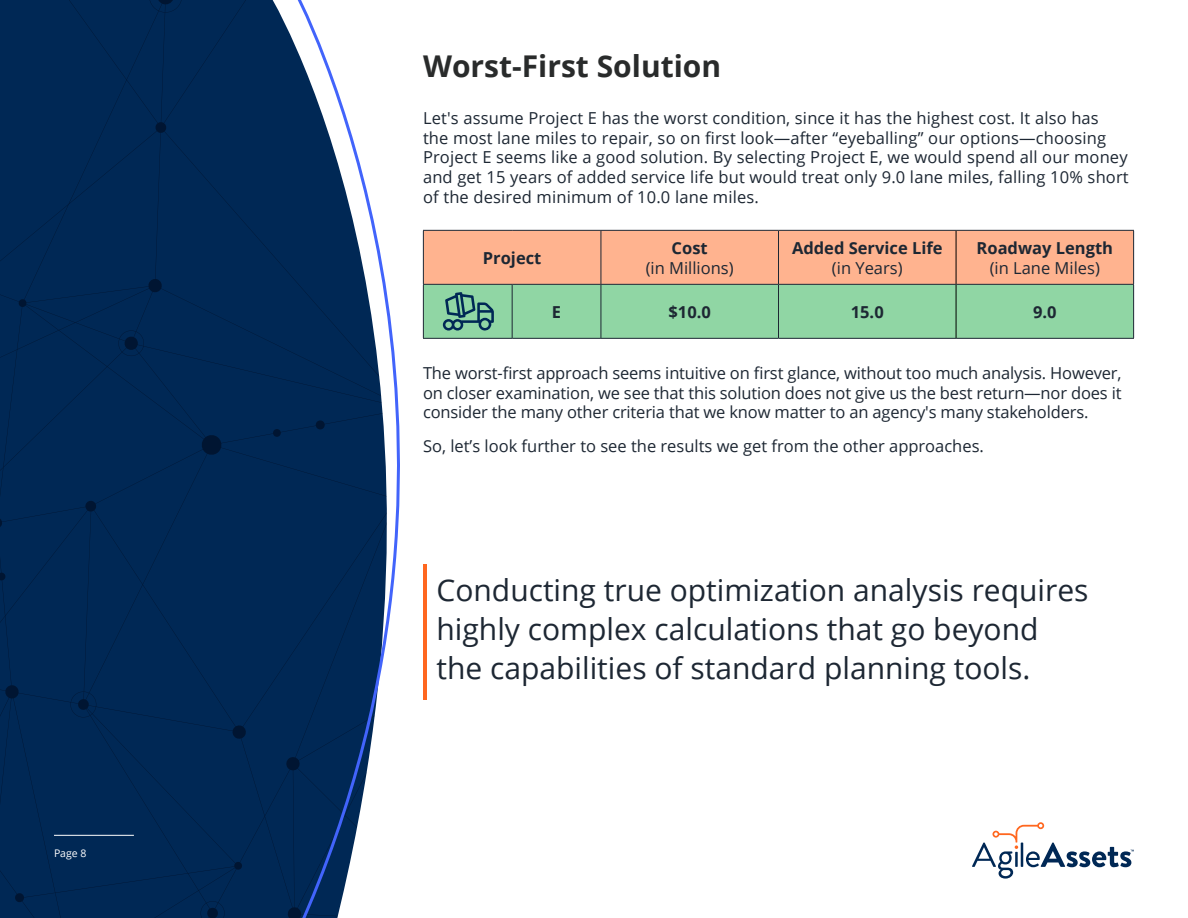
<style>
.page{position:relative;width:1188px;height:918px;background:#fff}
.page>*{position:absolute;margin:0;border:0;box-sizing:border-box;transform-origin:0 0}
.t1{font:30px/39px "Open Sans";color:#1d2733}
.t2{font:700 30px "Open Sans";color:#292b2b}
.t3{font:16.5px/19.8px "Open Sans";letter-spacing:.01em;color:#1d2733}
.t4{font:700 16.5px "Open Sans";color:#1d2733}
.t5{font:10.5px "Open Sans";color:#fff}
</style>
<div class="page">
<hr style="left:512px;top:338px;width:89px;height:1px;background:#1d2733">
<hr style="left:601px;top:338px;width:177px;height:1px;background:#1d2733">
<hr style="left:778px;top:338px;width:178px;height:1px;background:#1d2733">
<hr style="left:956px;top:338px;width:178px;height:1px;background:#1d2733">
<svg style="left:527px;top:230px;width:607px;height:108px"></svg>
<div style="left:0;top:0;width:290px;height:918px;background:#002855"></div>
<svg style="left:290px;top:0;width:237px;height:918px"></svg>
<hr style="left:54px;top:835px;width:80px;height:1px;background:#fff">
<svg style="left:972px;top:822px;width:162px;height:57px"></svg>
<p class="t5" style="left:54px;top:846px;width:34px">Page 8</p>
<h1 class="t2" style="left:423px;top:45px;width:300px">Worst-First Solution</h1>
<p class="t3" style="left:423px;top:107px;width:707px">Let's assume Project E has the worst condition, since it has the highest cost. It also has<br>the most lane miles to repair, so on first look—after “eyeballing” our options—choosing Project E seems like a good solution. By selecting Project E, we would spend all our money and get 15 years of added service life but would treat only 9.0 lane miles, falling 10% short of the desired minimum of 10.0 lane miles.</p>
<p class="t4" style="left:483px;top:246px;width:60px">Project</p>
<p class="t4" style="left:672px;top:236px;width:38px">Cost</p>
<p class="t3" style="left:646px;top:257px;width:89px">(in Millions)</p>
<p class="t4" style="left:792px;top:236px;width:152px">Added Service Life</p>
<p class="t3" style="left:832px;top:257px;width:72px">(in Years)</p>
<p class="t4" style="left:977px;top:236px;width:138px">Roadway Length</p>
<p class="t3" style="left:990px;top:257px;width:112px">(in Lane Miles)</p>
<p class="t4" style="left:552px;top:300px;width:11px">E</p>
<p class="t4" style="left:669px;top:300px;width:44px">$10.0</p>
<p class="t4" style="left:851px;top:300px;width:34px">15.0</p>
<p class="t4" style="left:1033px;top:300px;width:25px">9.0</p>
<p class="t3" style="left:423px;top:362px;width:700px;text-align:justify">The worst-first approach seems intuitive on first glance, without too much analysis. However, on closer examination, we see that this solution does not give us the best return—nor does it consider the many other criteria that we know matter to an agency's many stakeholders.</p>
<p class="t3" style="left:423px;top:435px;width:562px">So, let’s look further to see the results we get from the other approaches.</p>
<h1 class="t1" style="left:436px;top:570px;width:654px">Conducting true optimization analysis requires highly complex calculations that go beyond the capabilities of standard planning tools.</h1>
</div>
